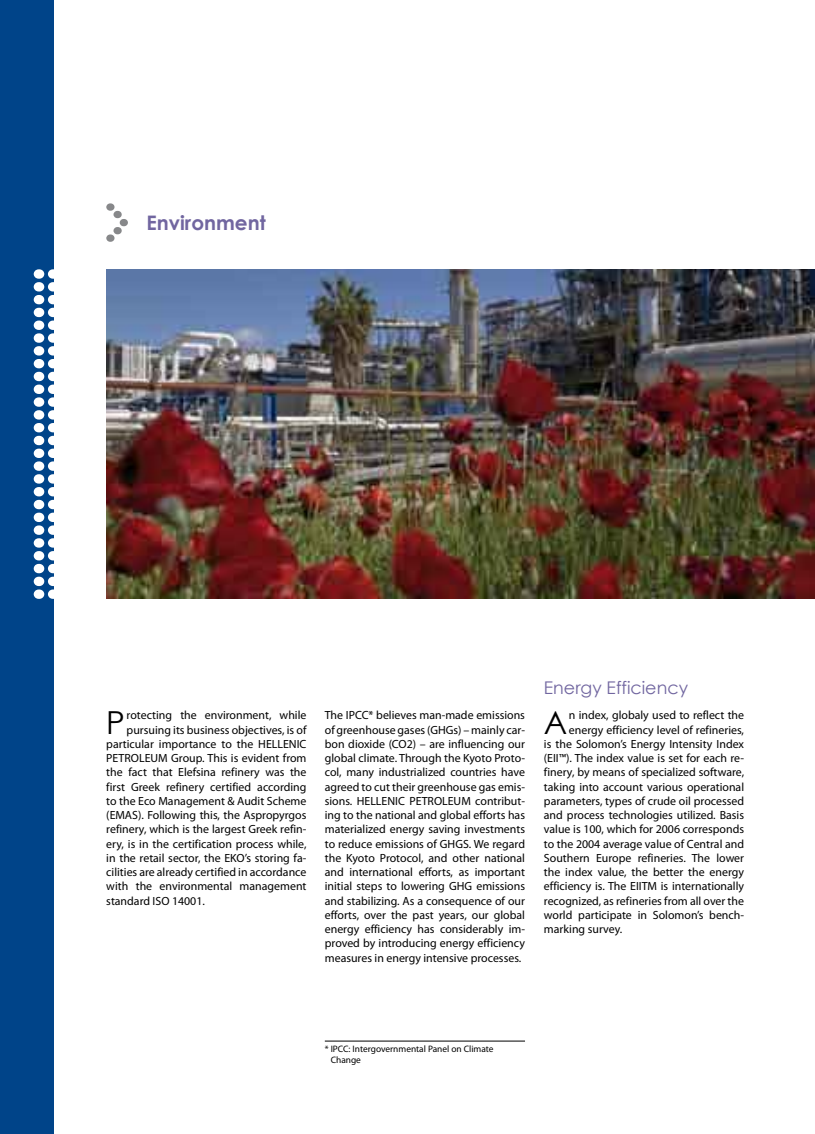
<style>
.page{position:relative;width:815px;height:1134px;background:#fff}
.page>*{position:absolute;margin:0;border:0;box-sizing:border-box;transform-origin:0 0}
.t1{font:31.75px "Century Gothic";color:#000}
.t2{font:700 20px "Century Gothic";color:#7166a0}
.t3{font:17.5px "Century Gothic";color:#7166a0}
.t4{font:11.88px/14.2px "Myriad Pro";color:#000;text-align:justify}
.t5{font:9.38px/11.2px "Myriad Pro";color:#000}
</style>
<div class="page">
<div style="left:0;top:0;width:53px;height:1134px;background:#004489"></div>
<img style="left:106px;top:269px;width:709px;height:330px">
<svg style="left:106px;top:203px;width:22px;height:39px"></svg>
<hr style="left:325px;top:1041px;width:200px;height:1px;background:#000">
<svg style="left:34px;top:269px;width:20px;height:330px"></svg>
<h2 class="t2" style="left:147px;top:208px;width:121px">Environment</h2>
<h1 class="t1" style="left:106px;top:700px;width:20px">P</h1>
<p class="t4" style="left:127px;top:708px;width:181px">rotecting the environment, while</p>
<p class="t4" style="left:127px;top:722px;width:181px">pursuing its business objectives, is of</p>
<p class="t4" style="left:106px;top:737px;width:202px">particular importance to the HELLENIC</p>
<p class="t4" style="left:106px;top:751px;width:202px">PETROLEUM Group. This is evident from</p>
<p class="t4" style="left:106px;top:765px;width:202px">the fact that Elefsina refinery was the</p>
<p class="t4" style="left:106px;top:779px;width:202px">first Greek refinery certified according</p>
<p class="t4" style="left:106px;top:794px;width:202px">to the Eco Management &amp; Audit Scheme</p>
<p class="t4" style="left:106px;top:808px;width:202px">(EMAS). Following this, the Aspropyrgos</p>
<p class="t4" style="left:106px;top:822px;width:202px">refinery, which is the largest Greek refin-</p>
<p class="t4" style="left:106px;top:836px;width:202px">ery, is in the certification process while,</p>
<p class="t4" style="left:106px;top:851px;width:202px">in the retail sector, the EKO’s storing fa-</p>
<p class="t4" style="left:106px;top:865px;width:202px">cilities are already certified in accordance</p>
<p class="t4" style="left:106px;top:879px;width:202px">with the environmental management</p>
<p class="t4" style="left:106px;top:893px;width:100px">standard ISO 14001.</p>
<p class="t4" style="left:325px;top:708px;width:202px">The IPCC* believes man-made emissions of greenhouse gases (GHGs) – mainly car&shy;bon dioxide (CO2) – are influencing our global climate. Through the Kyoto Proto&shy;col, many industrialized countries have agreed to cut their greenhouse gas emis&shy;sions. HELLENIC PETROLEUM contribut&shy;ing to the national and global efforts has materialized energy saving investments to reduce emissions of GHGS. We regard the Kyoto Protocol, and other national and international efforts, as important initial steps to lowering GHG emissions and stabilizing. As a consequence of our efforts, over the past years, our global energy efficiency has considerably im&shy;proved by introducing energy efficiency measures in energy intensive processes.</p>
<h3 class="t3" style="left:544px;top:675px;width:146px">Energy Efficiency</h3>
<h1 class="t1" style="left:544px;top:700px;width:25px">A</h1>
<p class="t4" style="left:569px;top:708px;width:177px">n index, globaly used to reflect the</p>
<p class="t4" style="left:569px;top:722px;width:177px">energy efficiency level of refineries,</p>
<p class="t4" style="left:544px;top:737px;width:202px">is the Solomon’s Energy Intensity Index</p>
<p class="t4" style="left:544px;top:751px;width:202px">(EΙI™). The index value is set for each re-</p>
<p class="t4" style="left:544px;top:765px;width:202px">finery, by means of specialized software,</p>
<p class="t4" style="left:544px;top:779px;width:202px">taking into account various operational</p>
<p class="t4" style="left:544px;top:794px;width:202px">parameters, types of crude oil processed</p>
<p class="t4" style="left:544px;top:808px;width:202px">and process technologies utilized. Basis</p>
<p class="t4" style="left:544px;top:822px;width:202px">value is 100, which for 2006 corresponds</p>
<p class="t4" style="left:544px;top:836px;width:202px">to the 2004 average value of Central and</p>
<p class="t4" style="left:544px;top:851px;width:202px">Southern Europe refineries. The lower</p>
<p class="t4" style="left:544px;top:865px;width:202px">the index value, the better the energy</p>
<p class="t4" style="left:544px;top:879px;width:202px">efficiency is. The EIITM is internationally</p>
<p class="t4" style="left:544px;top:893px;width:202px">recognized, as refineries from all over the</p>
<p class="t4" style="left:544px;top:908px;width:202px">world participate in Solomon’s bench-</p>
<p class="t4" style="left:544px;top:922px;width:80px">marking survey.</p>
<p class="t5" style="left:331px;top:1043px;width:164px;text-indent:-6px">* IPCC: Intergovernmental Panel on Climate<br>Change</p>
</div>
